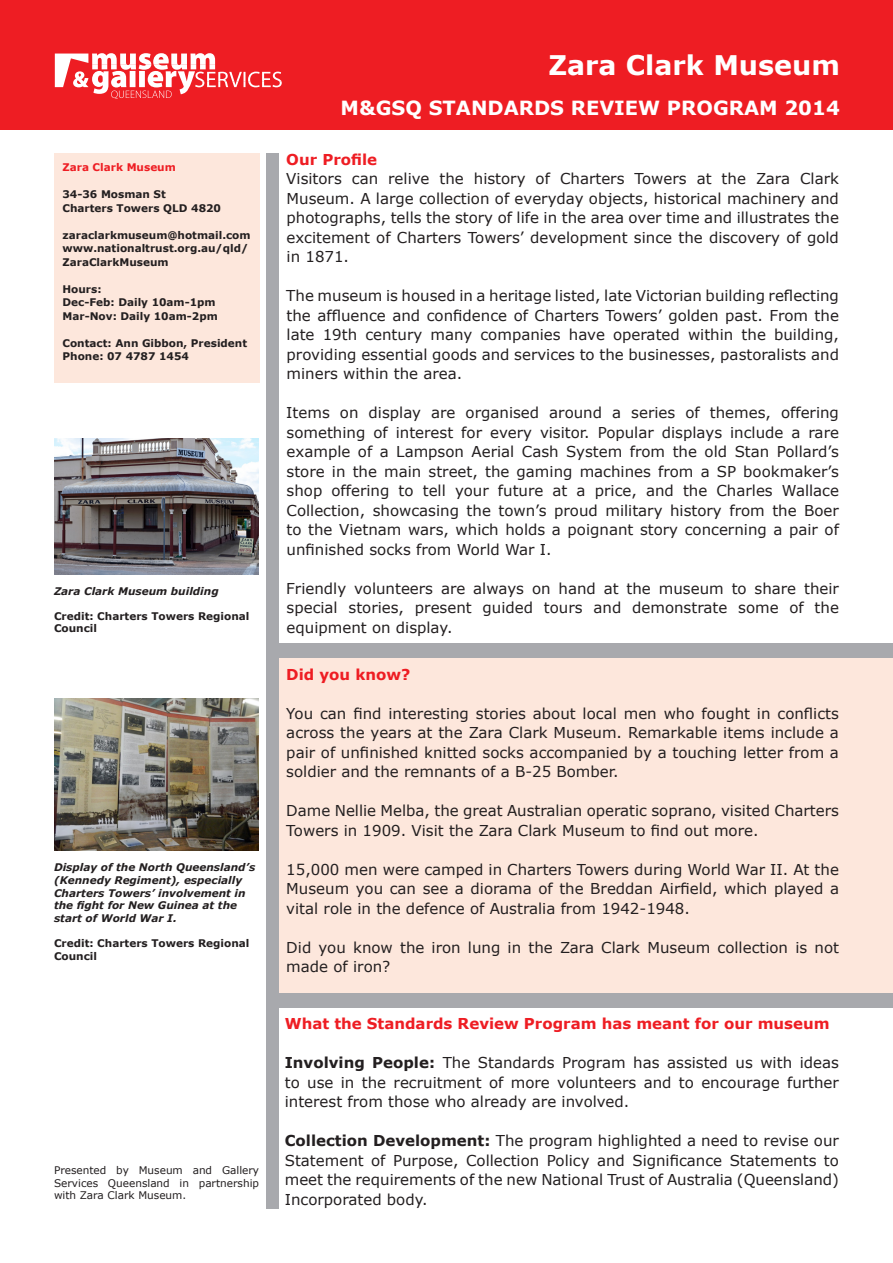
<style>
.page{position:relative;width:893px;height:1263px;background:#fff}
.page>*{position:absolute;margin:0;border:0;box-sizing:border-box;transform-origin:0 0}
.t1{font:700 27px "Verdana";color:#fff}
.t2{font:700 19.5px "Verdana";color:#fff}
.t3{font:15px/19.5px "Verdana";color:#231f20;text-align:justify}
.t4{font:700 15px "Verdana";color:#ee1d23}
.t5{font:700 10.5px/12.6px "Verdana";color:#231f20}
.t6{font:italic 700 10.5px/12.6px "Verdana";color:#231f20}
.t7{font:10.5px/12.6px "Verdana";color:#231f20;text-align:justify}
.t8{font:700 10.5px "Verdana";color:#ee1d23}
.s1{font-weight:700}
</style>
<div class="page">
<div style="left:1px;top:1px;width:892px;height:129px;background:#ee1d23"></div>
<div style="left:269px;top:653px;width:624px;height:346px;background:#fde7dc"></div>
<div style="left:270px;top:643px;width:623px;height:14px;background:#a8a9ad"></div>
<div style="left:54px;top:153px;width:205px;height:230px;background:#fde7dc"></div>
<div style="left:269px;top:993px;width:624px;height:15px;background:#a8a9ad"></div>
<div style="left:266px;top:153px;width:13px;height:1056px;background:#a8a9ad"></div>
<img style="left:54px;top:698px;width:205px;height:152px">
<img style="left:54px;top:438px;width:205px;height:136px">
<svg style="left:55px;top:53px;width:227px;height:46px"></svg>
<p class="t8" style="left:63px;top:160px;width:115px">Zara Clark Museum</p>
<p class="t5" style="left:63px;top:188px;width:105px">34-36 Mosman St</p>
<p class="t5" style="left:63px;top:201px;width:160px">Charters Towers QLD 4820</p>
<p class="t5" style="left:63px;top:228px;width:190px">zaraclarkmuseum@hotmail.com</p>
<p class="t5" style="left:63px;top:241px;width:187px;line-height:13.5px">www.nationaltrust.org.au/qld/<br>ZaraClarkMuseum</p>
<p class="t5" style="left:63px;top:282px;width:41px">Hours:</p>
<p class="t5" style="left:63px;top:296px;width:155px">Dec-Feb: Daily 10am-1pm</p>
<p class="t5" style="left:63px;top:309px;width:157px">Mar-Nov: Daily 10am-2pm</p>
<p class="t5" style="left:63px;top:336px;width:186px">Contact: Ann Gibbon, President</p>
<p class="t5" style="left:63px;top:350px;width:128px">Phone: 07 4787 1454</p>
<p class="t6" style="left:54px;top:584px;width:166px">Zara Clark Museum building</p>
<p class="t5" style="left:54px;top:609px;width:197px">Credit: Charters Towers Regional<br>Council</p>
<p class="t6" style="left:54px;top:861px;width:203px">Display of the North Queensland’s (Kennedy Regiment), especially<br>Charters Towers’ involvement in the fight for New Guinea at the start of World War I.</p>
<p class="t5" style="left:54px;top:937px;width:197px">Credit: Charters Towers Regional<br>Council</p>
<p class="t7" style="left:54px;top:1164px;width:207px">Presented by Museum and Gallery Services Queensland in partnership with Zara Clark Museum.</p>
<p class="t1" style="left:548px;top:46px;width:293px">Zara Clark Museum</p>
<p class="t2" style="left:341px;top:94px;width:501px">M&amp;GSQ STANDARDS REVIEW PROGRAM 2014</p>
<p class="t4" style="left:286px;top:148px;width:92px">Our Profile</p>
<p class="t3" style="left:286px;top:169px;width:554px">Visitors can relive the history of Charters Towers at the Zara Clark Museum. A large collection of everyday objects, historical machinery and photographs, tells the story of life in the area over time and illustrates the excitement of Charters Towers’ development since the discovery of gold in 1871.</p>
<p class="t3" style="left:286px;top:286px;width:554px">The museum is housed in a heritage listed, late Victorian building reflecting the affluence and confidence of Charters Towers’ golden past. From the late 19th century many companies have operated within the building, providing essential goods and services to the businesses, pastoralists and miners within the area.</p>
<p class="t3" style="left:286px;top:403px;width:554px">Items on display are organised around a series of themes, offering something of interest for every visitor. Popular displays include a rare example of a Lampson Aerial Cash System from the old Stan Pollard’s store in the main street, the gaming machines from a SP bookmaker’s shop offering to tell your future at a price, and the Charles Wallace Collection, showcasing the town’s proud military history from the Boer to the Vietnam wars, which holds a poignant story concerning a pair of unfinished socks from World War I.</p>
<p class="t3" style="left:286px;top:578px;width:554px">Friendly volunteers are always on hand at the museum to share their special stories, present guided tours and demonstrate some of the equipment on display.</p>
<p class="t4" style="left:286px;top:664px;width:126px">Did you know?</p>
<p class="t3" style="left:286px;top:703px;width:554px">You can find interesting stories about local men who fought in conflicts across the years at the Zara Clark Museum. Remarkable items include a pair of unfinished knitted socks accompanied by a touching letter from a soldier and the remnants of a B-25 Bomber.</p>
<p class="t3" style="left:286px;top:801px;width:554px">Dame Nellie Melba, the great Australian operatic soprano, visited Charters<br>Towers in 1909. Visit the Zara Clark Museum to find out more.</p>
<p class="t3" style="left:286px;top:859px;width:554px">15,000 men were camped in Charters Towers during World War II. At the Museum you can see a diorama of the Breddan Airfield, which played a vital role in the defence of Australia from 1942-1948.</p>
<p class="t3" style="left:286px;top:937px;width:554px">Did you know the iron lung in the Zara Clark Museum collection is not made of iron?</p>
<p class="t4" style="left:285px;top:1013px;width:546px">What the Standards Review Program has meant for our museum</p>
<p class="t3" style="left:285px;top:1053px;width:556px"><span class="s1">Involving People:</span> The Standards Program has assisted us with ideas to use in the recruitment of more volunteers and to encourage further interest from those who already are involved.</p>
<p class="t3" style="left:285px;top:1131px;width:556px"><span class="s1">Collection Development:</span> The program highlighted a need to revise our Statement of Purpose, Collection Policy and Significance Statements to meet the requirements of the new National Trust of Australia (Queensland)<br>Incorporated body.</p>
</div>
